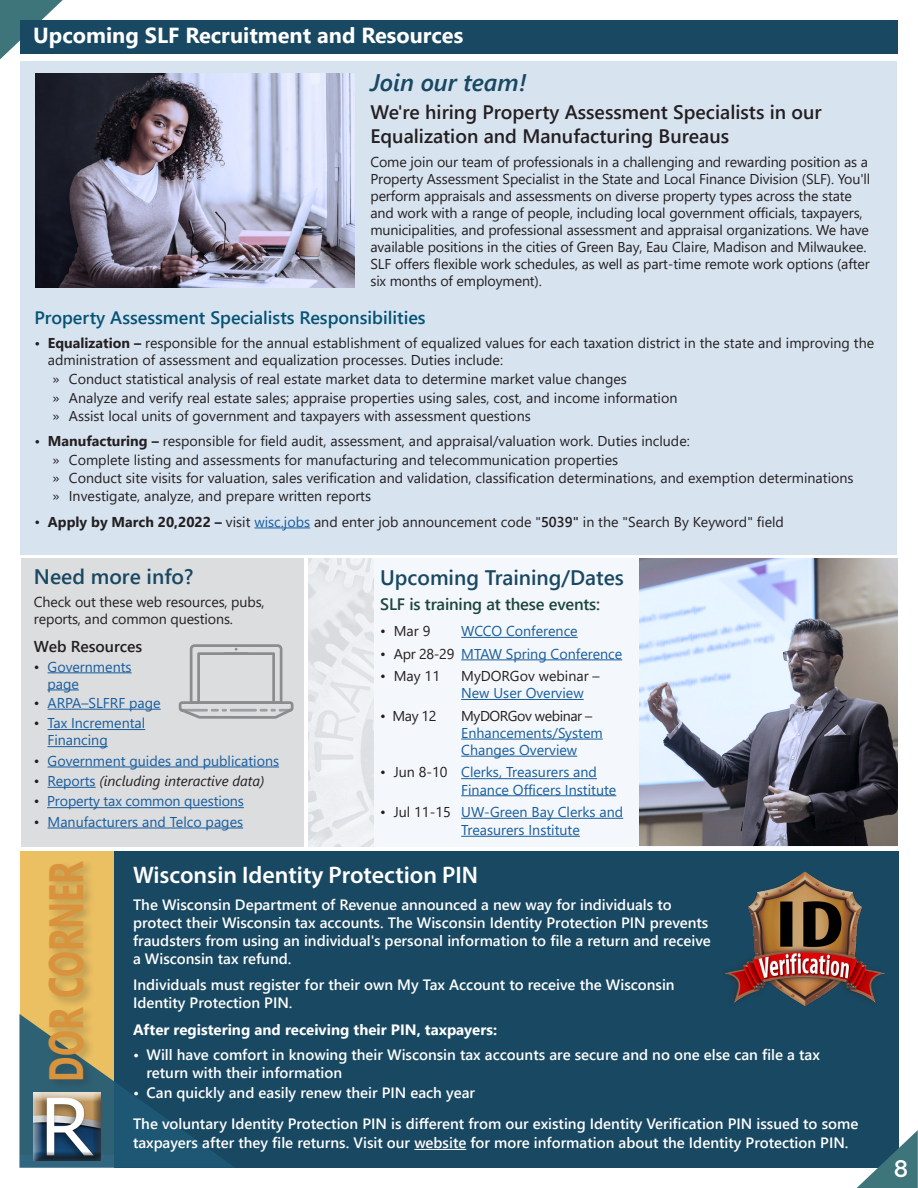
<style>
.page{position:relative;width:918px;height:1188px;background:#fff}
.page>*{position:absolute;margin:0;border:0;box-sizing:border-box;transform-origin:0 0}
.t1{font:700 48px "Segoe UI";color:#d9933d;scale:.71 1}
.Heading_12_pt__white{font:600 24px "Myriad Pro";color:#fff}
.Heading_14_pt_Blue{font:italic 600 24px "Segoe UI";color:#184862}
.Heading_12__black{font:600 24px "Raleway";color:#fff}
.Heading_14_pt_-_whit{font:700 21.75px "Segoe UI";color:#fff}
.Heading_14_pt_Blue-2{font:600 21px "Segoe UI";color:#184862}
.Heading_14_pt_Blue-3{font:600 19.5px/23.4px "Segoe UI";color:#231f20}
.t2{font:600 18px "Segoe UI";color:#045373}
._10_pt_semil_bold{font:600 16.5px "Segoe UI";letter-spacing:-.01em;color:#1c463f}
.Heading_11_pt_black{font:600 15.75px "Segoe UI";color:#231f20}
.Bullet_list_-_white{font:600 15px/18px "Segoe UI";color:#fff}
.t3{font:700 15px "Segoe UI";color:#fff}
.Bullet_list_-_black{font:14.25px/17.1px "Segoe UI";letter-spacing:-.01em;color:#231f20}
.Bullet_list_2_-_blac{font:14.25px "Segoe UI";color:#231f20}
.Bullet_list_-_black-2{font:14.25px/17.1px "Segoe UI";color:#175d9e}
.Bullet_list_-_black-3{font:italic 14.25px "Segoe UI";color:#231f20}
.s1{font-weight:600}
.s2{font-weight:700}
.s3{color:#175d9e}
.s4{color:#231f20}
.s5{font-style:normal}
.s6{font-style:normal;color:#175d9e}
</style>
<div class="page">
<div style="left:20px;top:61px;width:877px;height:493px;background:#d8e3f0"></div>
<svg style="left:0;top:0;width:63px;height:59px"></svg>
<hr style="left:254px;top:528px;width:56px;height:1px;background:#175d9e">
<div style="left:20px;top:851px;width:95px;height:303px;background:#ebc062"></div>
<div style="left:115px;top:851px;width:784px;height:317px;background:#184862"></div>
<svg style="left:857px;top:1130px;width:61px;height:58px"></svg>
<svg style="left:19px;top:1014px;width:215px;height:154px"></svg>
<div style="left:33px;top:1093px;width:69px;height:68px;background:#231f20;opacity:.75"></div>
<div style="left:46px;top:858px;width:50px;height:233px;background:#231f20;opacity:.25"></div>
<hr style="left:414px;top:1149px;width:52px;height:1px;background:#fff">
<img style="left:724px;top:871px;width:161px;height:135px">
<img style="left:36px;top:73px;width:318px;height:215px">
<div style="left:308px;top:559px;width:589px;height:288px;background:#f4f7fb"></div>
<div style="left:21px;top:559px;width:282px;height:288px;background:#dcdddf"></div>
<hr style="left:48px;top:672px;width:84px;height:1px;background:#175d9e">
<hr style="left:47px;top:690px;width:32px;height:1px;background:#175d9e">
<hr style="left:48px;top:709px;width:113px;height:1px;background:#175d9e">
<hr style="left:48px;top:729px;width:97px;height:1px;background:#175d9e">
<hr style="left:47px;top:746px;width:61px;height:1px;background:#175d9e">
<hr style="left:48px;top:767px;width:231px;height:1px;background:#175d9e">
<hr style="left:48px;top:787px;width:48px;height:1px;background:#175d9e">
<hr style="left:47px;top:807px;width:197px;height:1px;background:#175d9e">
<hr style="left:48px;top:828px;width:195px;height:1px;background:#175d9e">
<img style="left:639px;top:559px;width:259px;height:287px">
<svg style="left:179px;top:644px;width:115px;height:75px"></svg>
<img style="left:308px;top:559px;width:65px;height:288px">
<hr style="left:461px;top:637px;width:117px;height:1px;background:#175d9e">
<hr style="left:461px;top:659px;width:161px;height:1px;background:#175d9e">
<hr style="left:461px;top:699px;width:123px;height:1px;background:#175d9e">
<hr style="left:461px;top:739px;width:142px;height:1px;background:#175d9e">
<hr style="left:461px;top:756px;width:116px;height:1px;background:#175d9e">
<hr style="left:461px;top:778px;width:136px;height:1px;background:#175d9e">
<hr style="left:461px;top:795px;width:155px;height:1px;background:#175d9e">
<hr style="left:461px;top:818px;width:162px;height:1px;background:#175d9e">
<hr style="left:461px;top:836px;width:119px;height:1px;background:#175d9e">
<div style="left:20px;top:20px;width:877px;height:34px;background:#184862"></div>
<p class="Heading_14_pt_-_whit" style="left:33px;top:15px;width:432px">Upcoming SLF Recruitment and Resources</p>
<p class="Heading_14_pt_Blue" style="left:370px;top:59px;width:158px">Join our team!</p>
<p class="Heading_14_pt_Blue-3" style="left:370px;top:99px;width:453px">We're hiring Property Assessment Specialists in our<br>Equalization and Manufacturing Bureaus</p>
<p class="Bullet_list_-_black" style="left:370px;top:152px;width:501px">Come join our team of professionals in a challenging and rewarding position as a Property Assessment Specialist in the State and Local Finance Division (SLF). You'll perform appraisals and assessments on diverse property types across the state and work with a range of people, including local government officials, taxpayers, municipalities, and professional assessment and appraisal organizations. We have available positions in the cities of Green Bay, Eau Claire, Madison and Milwaukee.<br>SLF offers flexible work schedules, as well as part-time remote work options (after six months of employment).</p>
<p class="t2" style="left:34px;top:301px;width:393px">Property Assessment Specialists Responsibilities</p>
<p class="Bullet_list_-_black" style="left:48px;top:333px;width:828px;text-indent:-14px"><span class="s1">•</span> <span class="s2">Equalization –</span> responsible for the annual establishment of equalized values for each taxation district in the state and improving the administration of assessment and equalization processes. Duties include:</p>
<p class="Bullet_list_2_-_blac" style="left:52px;top:366px;width:576px">» Conduct statistical analysis of real estate market data to determine market value changes</p>
<p class="Bullet_list_2_-_blac" style="left:52px;top:384px;width:627px">» Analyze and verify real estate sales; appraise properties using sales, cost, and income information</p>
<p class="Bullet_list_2_-_blac" style="left:52px;top:402px;width:480px">» Assist local units of government and taxpayers with assessment questions</p>
<p class="Bullet_list_-_black" style="left:34px;top:432px;width:657px"><span class="s1">•</span> <span class="s2">Manufacturing –</span> responsible for field audit, assessment, and appraisal/valuation work. Duties include:</p>
<p class="Bullet_list_2_-_blac" style="left:52px;top:446px;width:567px">» Complete listing and assessments for manufacturing and telecommunication properties</p>
<p class="Bullet_list_2_-_blac" style="left:52px;top:464px;width:803px">» Conduct site visits for valuation, sales verification and validation, classification determinations, and exemption determinations</p>
<p class="Bullet_list_2_-_blac" style="left:52px;top:482px;width:320px">» Investigate, analyze, and prepare written reports</p>
<p class="Bullet_list_-_black" style="left:34px;top:512px;width:751px">• <span class="s2">Apply by March 20,2022 –</span> visit <span class="s3">wisc.jobs</span> and enter job announcement code "<span class="s1">5039"</span> in the "Search By Keyword" field</p>
<p class="Heading_14_pt_Blue-2" style="left:34px;top:557px;width:161px">Need more info?</p>
<p class="Bullet_list_-_black" style="left:34px;top:592px;width:232px">Check out these web resources, pubs, reports, and common questions.</p>
<p class="Heading_11_pt_black" style="left:34px;top:632px;width:110px">Web Resources</p>
<p class="Bullet_list_-_black-2" style="left:47px;top:657px;width:86px;text-indent:-14px"><span class="s4">•</span> Governments page</p>
<p class="Bullet_list_-_black-2" style="left:34px;top:693px;width:128px"><span class="s4">•</span> ARPA–SLFRF page</p>
<p class="Bullet_list_-_black-2" style="left:47px;top:713px;width:99px;text-indent:-14px"><span class="s4">•</span> Tax Incremental<br>Financing</p>
<p class="Bullet_list_-_black-2" style="left:34px;top:751px;width:247px"><span class="s4">•</span> Government guides and publications</p>
<p class="Bullet_list_-_black-3" style="left:34px;top:768px;width:232px"><span class="s5">•</span> <span class="s6">Reports</span> (including interactive data)</p>
<p class="Bullet_list_-_black-2" style="left:34px;top:792px;width:211px"><span class="s4">•</span> Property tax common questions</p>
<p class="Bullet_list_-_black-2" style="left:34px;top:812px;width:211px"><span class="s4">•</span> Manufacturers and Telco pages</p>
<p class="Heading_14_pt_Blue-2" style="left:380px;top:558px;width:245px">Upcoming Training/Dates</p>
<p class="_10_pt_semil_bold" style="left:380px;top:589px;width:221px">SLF is training at these events:</p>
<p class="Bullet_list_-_black" style="left:380px;top:621px;width:52px">• Mar 9</p>
<p class="Bullet_list_-_black-2" style="left:461px;top:621px;width:118px">WCCO Conference</p>
<p class="Bullet_list_-_black-2" style="left:380px;top:644px;width:244px"><span class="s4">• Apr 28-29</span> MTAW Spring Conference</p>
<p class="Bullet_list_-_black" style="left:380px;top:666px;width:61px">• May 11</p>
<p class="Bullet_list_-_black" style="left:461px;top:666px;width:140px">MyDORGov webinar –<br><span class="s3">New User Overview</span></p>
<p class="Bullet_list_-_black" style="left:380px;top:706px;width:58px">• May 12</p>
<p class="Bullet_list_-_black-2" style="left:461px;top:706px;width:143px"><span class="s4">MyDORGov webinar –<br></span>Enhancements/System<br>Changes Overview</p>
<p class="Bullet_list_-_black-2" style="left:461px;top:763px;width:157px;text-indent:-81px"><span class="s4">• Jun 8-10</span> Clerks, Treasurers and<br>Finance Officers Institute</p>
<p class="Bullet_list_-_black-2" style="left:461px;top:802px;width:164px;line-height:18px;text-indent:-81px"><span class="s4">• Jul 11-15</span> UW-Green Bay Clerks and<br>Treasurers Institute</p>
<p class="t1" style="left:21px;top:1082px;width:313px;rotate:-90deg">DOR CORNER</p>
<p class="Heading_12_pt__white" style="left:133px;top:860px;width:347px">Wisconsin Identity Protection PIN</p>
<p class="Bullet_list_-_white" style="left:133px;top:894px;width:579px">The Wisconsin Department of Revenue announced a new way for individuals to protect their Wisconsin tax accounts. The Wisconsin Identity Protection PIN prevents fraudsters from using an individual's personal information to file a return and receive a Wisconsin tax refund.</p>
<p class="Bullet_list_-_white" style="left:133px;top:975px;width:543px">Individuals must register for their own My Tax Account to receive the Wisconsin<br>Identity Protection PIN.</p>
<p class="t3" style="left:133px;top:1015px;width:366px">After registering and receiving their PIN, taxpayers:</p>
<p class="Bullet_list_-_white" style="left:147px;top:1044px;width:675px;text-indent:-14px">• Will have comfort in knowing their Wisconsin tax accounts are secure and no one else can file a tax return with their information</p>
<p class="Bullet_list_-_white" style="left:133px;top:1082px;width:344px">• Can quickly and easily renew their PIN each year</p>
<p class="Bullet_list_-_white" style="left:133px;top:1113px;width:727px;line-height:18.9px">The voluntary Identity Protection PIN is different from our existing Identity Verification PIN issued to some taxpayers after they file returns. Visit our website for more information about the Identity Protection PIN.</p>
<p class="Heading_12__black" style="left:894px;top:1154px;width:16px">8</p>
</div>
